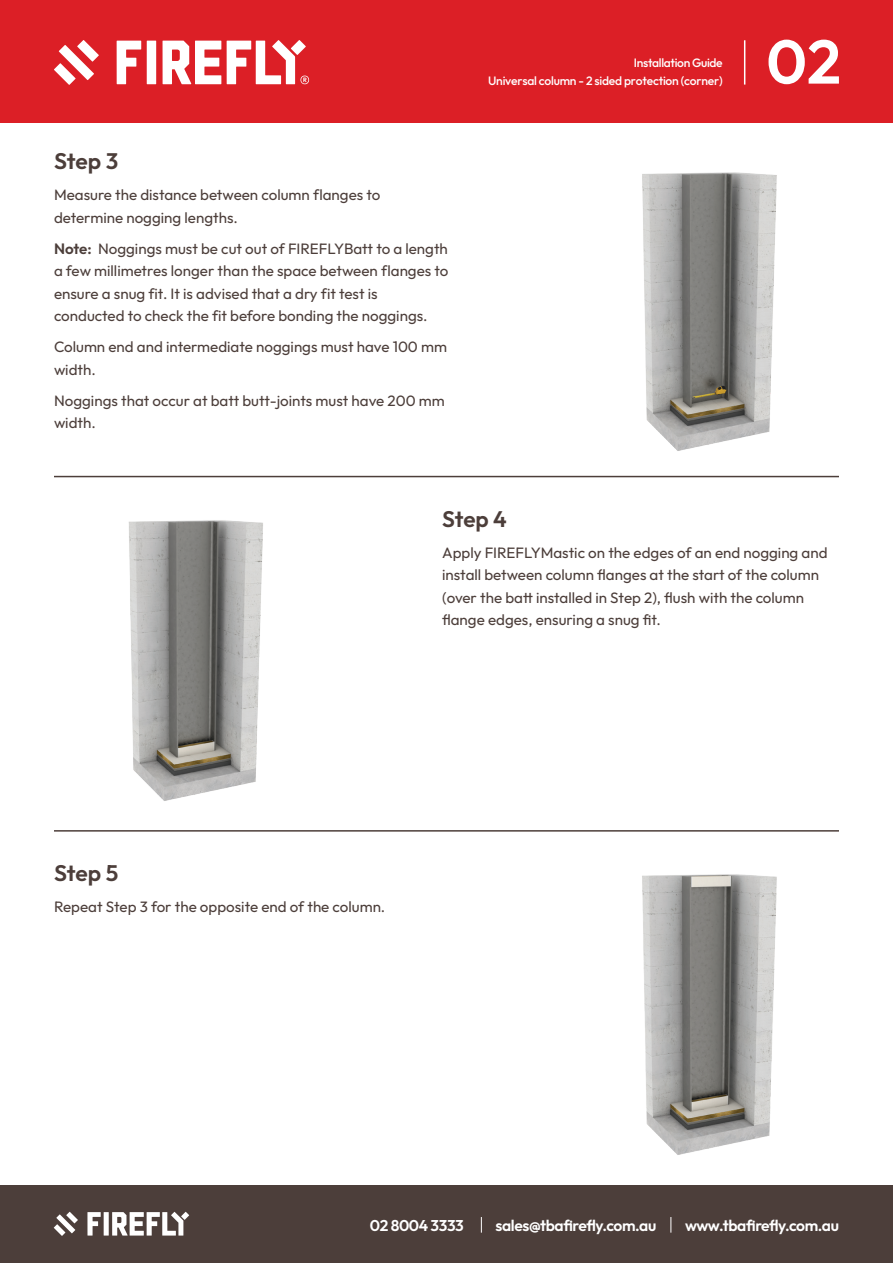
<style>
.page{position:relative;width:893px;height:1263px;background:#fff}
.page>*{position:absolute;margin:0;border:0;box-sizing:border-box;transform-origin:0 0}
.t1{font:600 61.65px "Outfit";color:#fff}
.t2{font:600 22.5px "Outfit";color:#4c3e3a}
.t3{font:600 15.6px "Outfit";letter-spacing:-.025em;color:#fff}
.t4{font:15px/22.5px "Outfit";color:#4c3e3a}
.t5{font:500 12.15px "Outfit";letter-spacing:-.02em;color:#fff}
.s1{font-weight:600}
</style>
<div class="page">
<div style="left:0;top:0;width:893px;height:122px;background:#dc1f26"></div>
<div style="left:0;top:1185px;width:893px;height:78px;background:#4c3e3a"></div>
<svg style="left:54px;top:1212px;width:24px;height:24px"></svg>
<svg style="left:87px;top:1212px;width:14px;height:23px"></svg>
<div style="left:104px;top:1212px;width:5px;height:23px;background:#fff"></div>
<svg style="left:112px;top:1212px;width:77px;height:23px"></svg>
<svg style="left:481px;top:1217px;width:1px;height:15px"></svg>
<svg style="left:670px;top:1217px;width:1px;height:15px"></svg>
<hr style="left:54px;top:476px;width:785px;height:1px;background:#4c3e3a">
<svg style="left:77px;top:40px;width:22px;height:22px"></svg>
<svg style="left:59px;top:45px;width:35px;height:35px"></svg>
<svg style="left:54px;top:63px;width:22px;height:22px"></svg>
<svg style="left:117px;top:41px;width:24px;height:43px"></svg>
<div style="left:147px;top:41px;width:9px;height:43px;background:#fff"></div>
<svg style="left:163px;top:41px;width:58px;height:43px"></svg>
<svg style="left:227px;top:40px;width:82px;height:44px"></svg>
<hr style="left:744px;top:40px;width:1px;height:45px;background:#fff">
<hr style="left:54px;top:830px;width:785px;height:2px;background:#4c3e3a">
<img style="left:642px;top:172px;width:135px;height:279px">
<img style="left:128px;top:520px;width:135px;height:281px">
<img style="left:642px;top:874px;width:135px;height:281px">
<h2 class="t2" style="left:54px;top:147px;width:66px">Step 3</h2>
<p class="t4" style="left:54px;top:184px;width:328px">Measure the distance between column flanges to determine nogging lengths.</p>
<p class="t4" style="left:54px;top:238px;width:396px"><span class="s1">Note:</span> Noggings must be cut out of FIREFLYBatt to a length a few millimetres longer than the space between flanges to ensure a snug fit. It is advised that a dry fit test is conducted to check the fit before bonding the noggings.</p>
<p class="t4" style="left:54px;top:336px;width:394px">Column end and intermediate noggings must have 100 mm width.</p>
<p class="t4" style="left:54px;top:390px;width:392px">Noggings that occur at batt butt-joints must have 200 mm width.</p>
<p class="t5" style="left:634px;top:55px;width:90px">Installation Guide</p>
<p class="t5" style="left:488px;top:72px;width:236px">Universal column - 2 sided protection (corner)</p>
<h1 class="t1" style="left:766px;top:21px;width:76px">02</h1>
<h2 class="t2" style="left:442px;top:504px;width:66px">Step 4</h2>
<p class="t4" style="left:442px;top:542px;width:387px">Apply FIREFLYMastic on the edges of an end nogging and install between column flanges at the start of the column (over the batt installed in Step 2), flush with the column flange edges, ensuring a snug fit.</p>
<h2 class="t2" style="left:54px;top:858px;width:66px">Step 5</h2>
<p class="t4" style="left:54px;top:896px;width:333px">Repeat Step 3 for the opposite end of the column.</p>
<p class="t3" style="left:370px;top:1215px;width:95px">02 8004 3333</p>
<p class="t3" style="left:495px;top:1215px;width:162px">sales@tbafirefly.com.au</p>
<p class="t3" style="left:685px;top:1215px;width:155px">www.tbafirefly.com.au</p>
</div>
